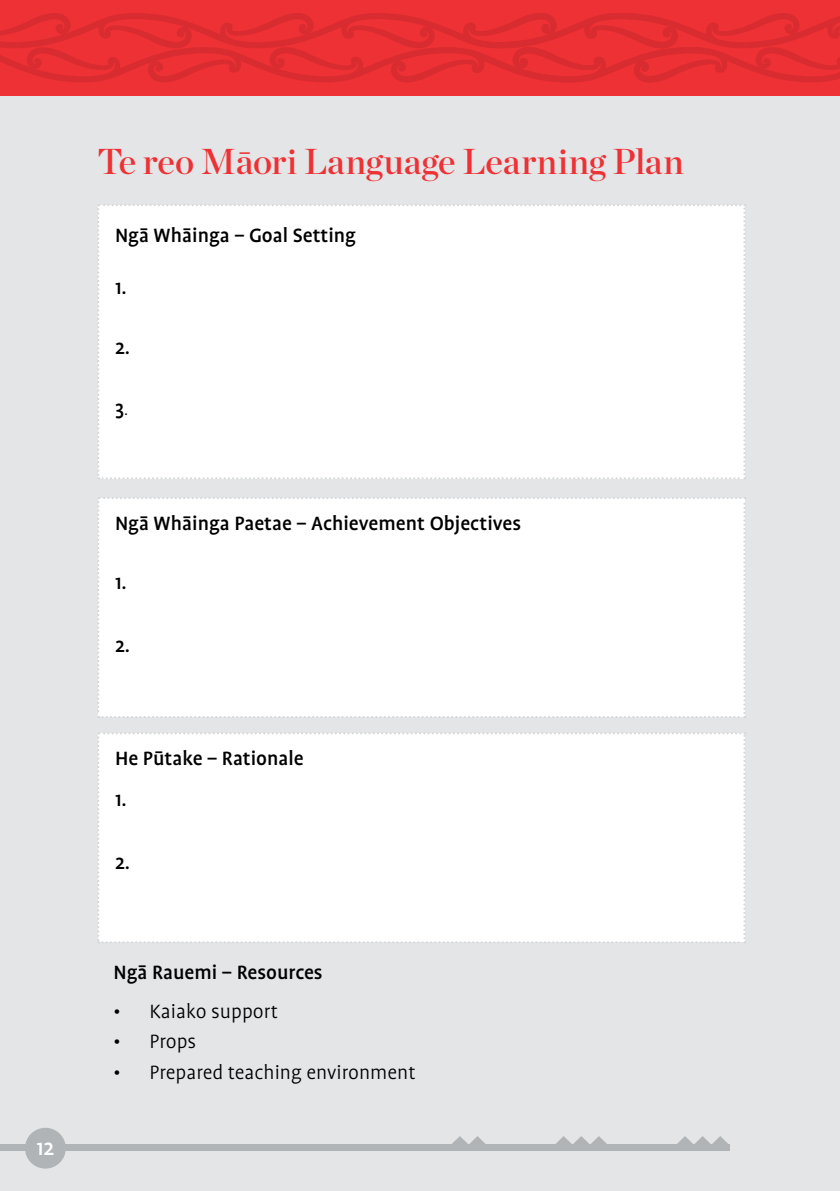
<style>
.page{position:relative;width:840px;height:1191px;background:#fff}
.page>*{position:absolute;margin:0;border:0;box-sizing:border-box;transform-origin:0 0}
.t1{font:36px "Chronicle Display Semi";letter-spacing:-.005em;color:#ee3135}
.t2{font:500 24px "Profile Pro";color:#fff}
.t3{font:500 22px "Profile Pro";color:#000}
.t4{font:300 22px "Profile Pro";color:#000}
.s1{font-weight:300;font-size:18px}
</style>
<div class="page">
<div style="left:0;top:81px;width:839px;height:1110px;background:#e4e5e6"></div>
<div style="left:0;top:1144px;width:728px;height:7px;background:#b1b4b6"></div>
<svg style="left:677px;top:1136px;width:51px;height:8px"></svg>
<svg style="left:556px;top:1136px;width:51px;height:8px"></svg>
<svg style="left:452px;top:1136px;width:34px;height:8px"></svg>
<div style="left:0;top:0;width:839px;height:96px;background:#ee3135"></div>
<svg style="left:0;top:13px;width:839px;height:70px"></svg>
<div style="left:25px;top:1127px;width:41px;height:41px;background:#b1b4b6;border-radius:50%"></div>
<div style="left:98px;top:204px;width:647px;height:275px;background:#fff"></div>
<div style="left:98px;top:497px;width:647px;height:221px;background:#fff"></div>
<div style="left:98px;top:733px;width:647px;height:210px;background:#fff"></div>
<p class="t2" style="left:36px;top:1133px;width:19px">12</p>
<h1 class="t1" style="left:97px;top:133px;width:587px">Te reo Māori Language Learning Plan</h1>
<p class="t3" style="left:115px;top:222px;width:242px">Ngā Whāinga – Goal Setting</p>
<p class="t3" style="left:115px;top:274px;width:13px">1.</p>
<p class="t3" style="left:115px;top:335px;width:17px">2.</p>
<p class="t3" style="left:115px;top:395px;width:15px">3<span class="s1">.</span></p>
<p class="t3" style="left:115px;top:510px;width:407px">Ngā Whāinga Paetae – Achievement Objectives</p>
<p class="t3" style="left:115px;top:570px;width:13px">1.</p>
<p class="t3" style="left:115px;top:632px;width:17px">2.</p>
<p class="t3" style="left:115px;top:746px;width:190px">He Pūtake – Rationale</p>
<p class="t3" style="left:115px;top:786px;width:13px">1.</p>
<p class="t3" style="left:115px;top:849px;width:17px">2.</p>
<p class="t3" style="left:113px;top:959px;width:211px">Ngā Rauemi – Resources</p>
<p class="t4" style="left:113px;top:999px;width:166px">• Kaiako support</p>
<p class="t4" style="left:113px;top:1029px;width:84px">• Props</p>
<p class="t4" style="left:113px;top:1060px;width:303px">• Prepared teaching environment</p>
</div>
